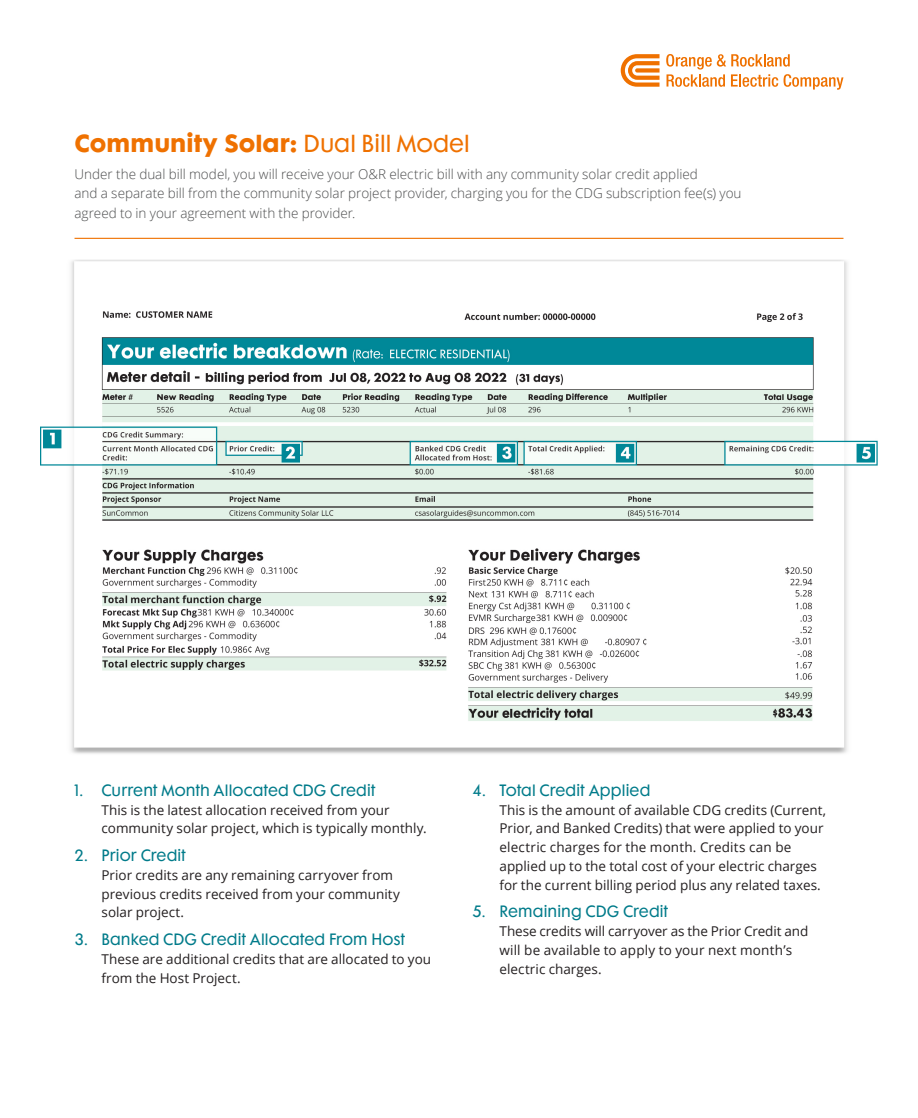
<style>
.page{position:relative;width:918px;height:1118px;background:#fff}
.page>*{position:absolute;margin:0;border:0;box-sizing:border-box;transform-origin:0 0}
.t1{font:22.5px "Futura Maxi CG Bold";letter-spacing:.005em;color:#ef7100}
.t2{font:15px "Futura Maxi CG Book";letter-spacing:.01em;color:#007b8a}
.body{font:13.5px/18.8px "Open Sans";color:#231f20}
.Intro{font:300 13.5px/19.5px "Open Sans";color:#4b4c4d}
.s1{font-family:"Futura Maxi CG Book"}
</style>
<div class="page">
<img style="left:41px;top:260px;width:837px;height:494px">
<svg style="left:621px;top:54px;width:39px;height:33px"></svg>
<svg style="left:666px;top:54px;width:177px;height:36px"></svg>
<hr style="left:75px;top:238px;width:768px;height:1px;background:#ef7100">
<p class="t1" style="left:75px;top:129px;width:397px">Community Solar: <span class="s1">Dual Bill Model</span></p>
<p class="Intro" style="left:75px;top:163px;width:669px">Under the dual bill model, you will receive your O&amp;R electric bill with any community solar credit applied<br>and a separate bill from the community solar project provider, charging you for the CDG subscription fee(s) you agreed to in your agreement with the provider.</p>
<p class="t2" style="left:75px;top:781px;width:303px">1. Current Month Allocated CDG Credit</p>
<p class="body" style="left:102px;top:800px;width:327px">This is the latest allocation received from your community solar project, which is typically monthly.</p>
<p class="t2" style="left:75px;top:846px;width:113px">2. Prior Credit</p>
<p class="body" style="left:102px;top:865px;width:300px">Prior credits are any remaining carryover from previous credits received from your community solar project.</p>
<p class="t2" style="left:75px;top:930px;width:332px">3. Banked CDG Credit Allocated From Host</p>
<p class="body" style="left:102px;top:949px;width:331px">These are additional credits that are allocated to you from the Host Project.</p>
<p class="t2" style="left:472px;top:781px;width:179px">4. Total Credit Applied</p>
<p class="body" style="left:500px;top:800px;width:328px">This is the amount of available CDG credits (Current,<br>Prior, and Banked Credits) that were applied to your electric charges for the month. Credits can be</p>
<p class="body" style="left:500px;top:856px;width:323px">applied up to the total cost of your electric charges for the current billing period plus any related taxes.</p>
<p class="t2" style="left:472px;top:902px;width:197px">5. Remaining CDG Credit</p>
<p class="body" style="left:500px;top:921px;width:310px">These credits will carryover as the Prior Credit and will be available to apply to your next month’s electric charges.</p>
</div>
